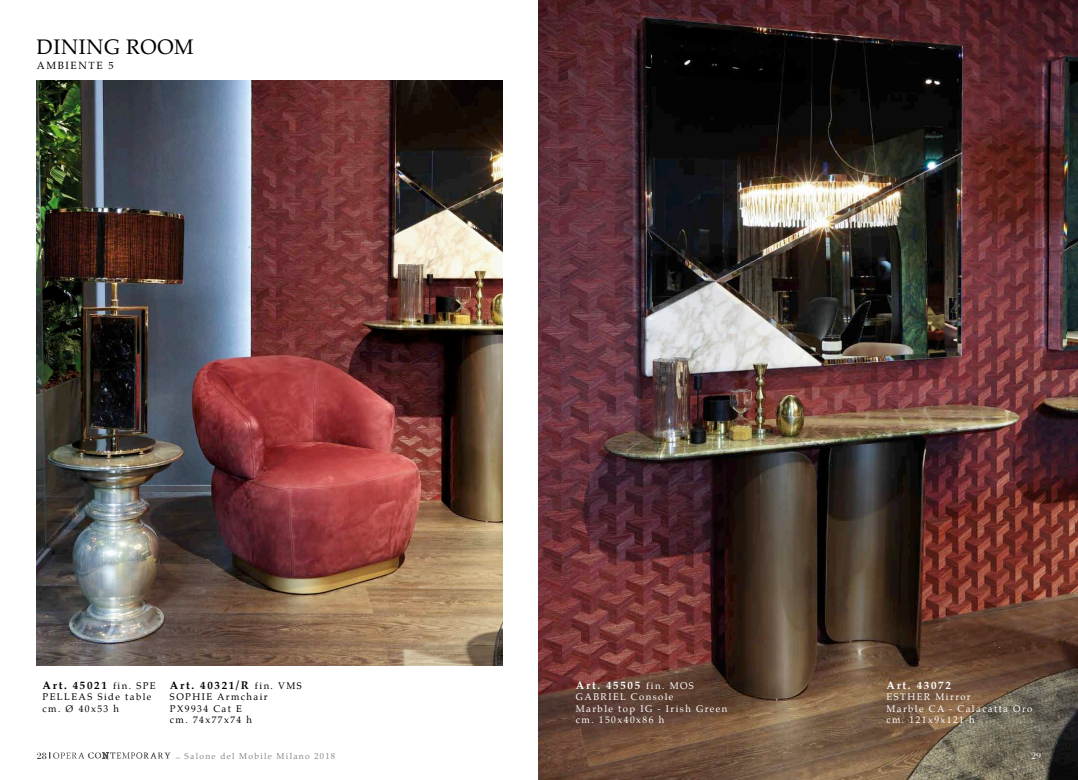
<style>
.page{position:relative;width:1078px;height:780px;background:#fff}
.page>*{position:absolute;margin:0;border:0;box-sizing:border-box;transform-origin:0 0}
.t1{font:20.6px "Palatino";letter-spacing:.03em;color:#000}
.t2{font:700 11px "Palatino";letter-spacing:.15em;color:#000}
.t3{font:700 11px "Palatino";letter-spacing:.15em;color:#fff}
.t4{font:10.3px "Palatino";letter-spacing:.15em;color:#000}
.t5{font:9.5px "Palatino";letter-spacing:.15em;color:#fff}
.t6{font:9.5px "Palatino";letter-spacing:.15em;color:#000}
.t7{font:9px "Bauer Bodoni Std";color:#000}
.t8{font:9px "Bauer Bodoni Std";color:#fff}
.t9{font:8.5px "Palatino";letter-spacing:.15em;color:#878786}
.s1{font-weight:400;font-size:9.5px}
</style>
<div class="page">
<img style="left:37px;top:81px;width:465px;height:584px">
<img style="left:539px;top:0;width:538px;height:780px">
<svg style="left:50px;top:752px;width:121px;height:6px"></svg>
<p class="t1" style="left:37px;top:30px;width:158px">DINING ROOM</p>
<p class="t4" style="left:37px;top:57px;width:78px">AMBIENTE 5</p>
<p class="t2" style="left:43px;top:675px;width:115px">Art. 45021 <span class="s1">fin. SPE</span></p>
<p class="t6" style="left:43px;top:689px;width:110px">PELLEAS Side table</p>
<p class="t6" style="left:43px;top:700px;width:78px">cm. Ø 40x53 h</p>
<p class="t2" style="left:170px;top:675px;width:133px">Art. 40321/R <span class="s1">fin. VMS</span></p>
<p class="t6" style="left:170px;top:689px;width:99px">SOPHIE Armchair</p>
<p class="t6" style="left:170px;top:700px;width:73px">PX9934 Cat E</p>
<p class="t6" style="left:170px;top:712px;width:84px">cm. 74x77x74 h</p>
<p class="t3" style="left:575px;top:675px;width:120px">Art. 45505 <span class="s1">fin. MOS</span></p>
<p class="t5" style="left:575px;top:689px;width:99px">GABRIEL Console</p>
<p class="t5" style="left:575px;top:700px;width:153px">Marble top IG - Irish Green</p>
<p class="t5" style="left:575px;top:712px;width:90px">cm. 150x40x86 h</p>
<p class="t3" style="left:886px;top:675px;width:66px">Art. 43072</p>
<p class="t5" style="left:886px;top:689px;width:86px">ESTHER Mirror</p>
<p class="t5" style="left:886px;top:700px;width:147px">Marble CA - Calacatta Oro</p>
<p class="t5" style="left:886px;top:712px;width:90px">cm. 121x9x121 h</p>
<p class="t7" style="left:37px;top:750px;width:12px">28</p>
<p class="t9" style="left:176px;top:748px;width:161px">_ Salone del Mobile Milano 2018</p>
<p class="t8" style="left:1030px;top:750px;width:12px">29</p>
</div>
